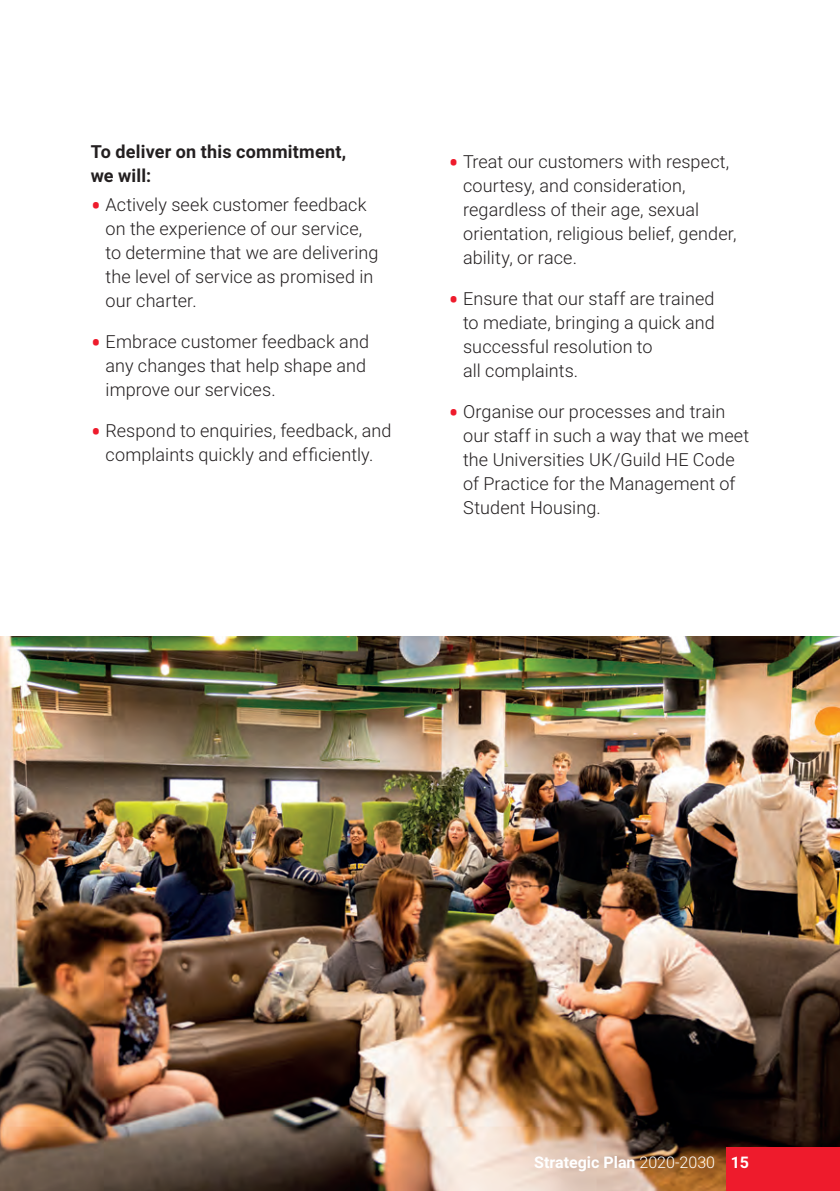
<style>
.page{position:relative;width:840px;height:1191px;background:#fff}
.page>*{position:absolute;margin:0;border:0;box-sizing:border-box;transform-origin:0 0}
.Body{font:300 18px/24px "Roboto";letter-spacing:.005em;color:#231f20}
.Sub-head__black{font:700 18px/24px "Roboto";letter-spacing:.01em;color:#231f20}
.t1{font:700 16px "Roboto";color:#fff}
.s1{font-size:32px;color:#ee1b2c}
.s2{font-weight:300}
</style>
<div class="page">
<img style="left:0;top:636px;width:839px;height:555px">
<div style="left:726px;top:1147px;width:113px;height:44px;background:#ee1b2c"></div>
<p class="Sub-head__black" style="left:91px;top:138px;width:257px">To deliver on this commitment, we will:</p>
<p class="Body" style="left:105px;top:192px;width:274px;text-indent:-15px"><span class="s1">•</span> Actively seek customer feedback on the experience of our service, to determine that we are delivering the level of service as promised in our charter.</p>
<p class="Body" style="left:105px;top:329px;width:265px;text-indent:-15px"><span class="s1">•</span> Embrace customer feedback and any changes that help shape and improve our services.</p>
<p class="Body" style="left:91px;top:418px;width:302px;text-align:center"><span class="s1">•</span> Respond to enquiries, feedback, and complaints quickly and efficiently.</p>
<p class="Body" style="left:463px;top:149px;width:275px;text-indent:-15px"><span class="s1">•</span> Treat our customers with respect, courtesy, and consideration, regardless of their age, sexual orientation, religious belief, gender, ability, or race.</p>
<p class="Body" style="left:463px;top:286px;width:253px;text-indent:-15px"><span class="s1">•</span> Ensure that our staff are trained to mediate, bringing a quick and successful resolution to<br>all complaints.</p>
<p class="Body" style="left:463px;top:399px;width:287px;text-indent:-15px"><span class="s1">•</span> Organise our processes and train our staff in such a way that we meet the Universities UK/Guild HE Code of Practice for the Management of<br>Student Housing.</p>
<p class="t1" style="left:534px;top:1151px;width:216px">Strategic Plan <span class="s2">2020-2030</span> 15</p>
</div>
